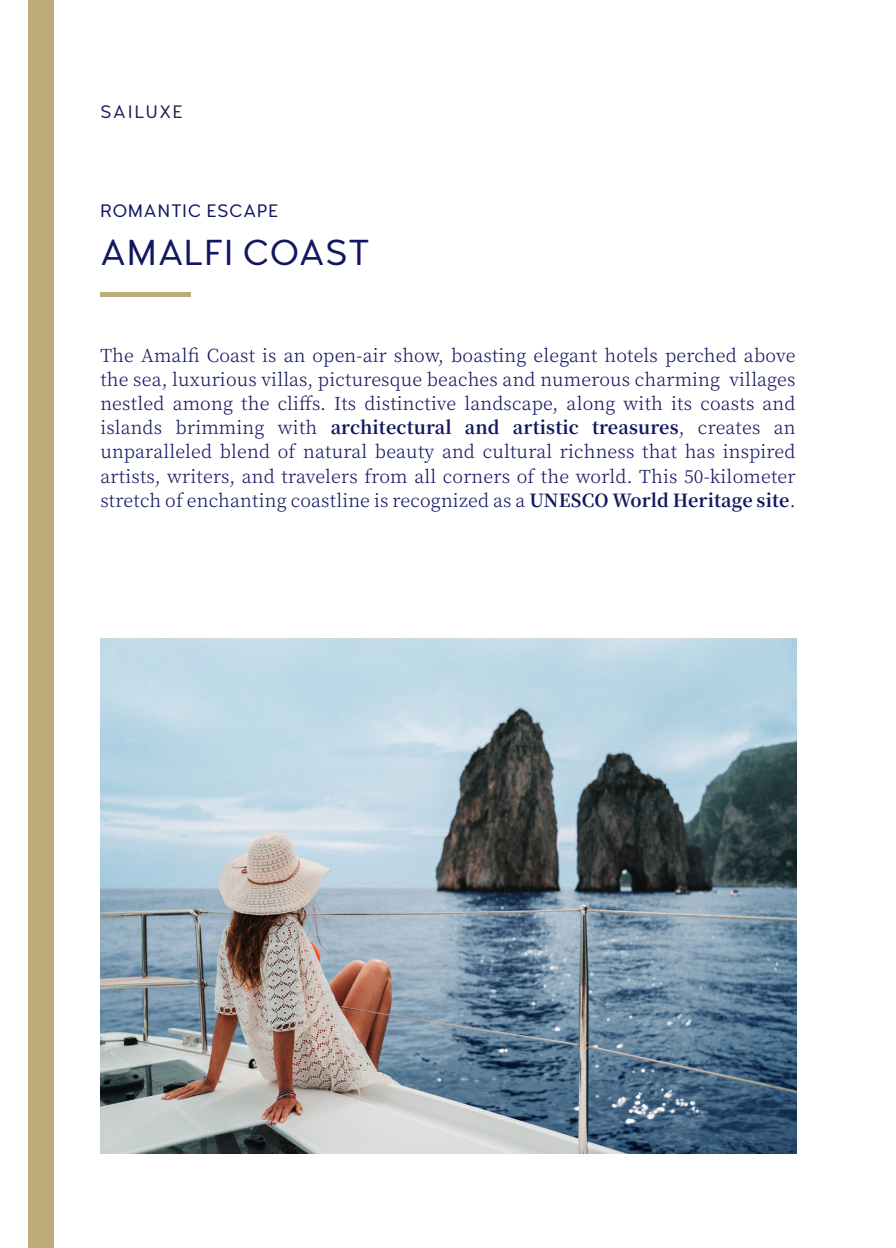
<style>
.page{position:relative;width:896px;height:1248px;background:#fff}
.page>*{position:absolute;margin:0;border:0;box-sizing:border-box;transform-origin:0 0}
.t1{font:36px "Woodford Bourne";letter-spacing:.03em;color:#121761}
.t2{font:300 18px/24px "Noto Serif TC";letter-spacing:.01em;color:#121761;text-align:justify}
.t3{font:18px "Woodford Bourne";letter-spacing:.06em;color:#121761}
.t4{font:18px "Woodford Bourne";letter-spacing:.12em;color:#212458}
.s1{font-weight:700}
</style>
<div class="page">
<div style="left:28px;top:0;width:26px;height:1247px;background:#bdab78"></div>
<img style="left:100px;top:638px;width:697px;height:515px">
<div style="left:100px;top:292px;width:91px;height:5px;background:#bdab78"></div>
<p class="t4" style="left:100px;top:101px;width:84px">SAILUXE</p>
<p class="t3" style="left:100px;top:200px;width:179px">ROMANTIC ESCAPE</p>
<p class="t1" style="left:100px;top:231px;width:270px">AMALFI COAST</p>
<p class="t2" style="left:100px;top:344px;width:697px">The Amalfi Coast is an open-air show, boasting elegant hotels perched above the sea, luxurious villas, picturesque beaches and numerous charming villages nestled among the cliffs. Its distinctive landscape, along with its coasts and islands brimming with <span class="s1">architectural and artistic treasures</span>, creates an unparalleled blend of natural beauty and cultural richness that has inspired artists, writers, and travelers from all corners of the world. This 50-kilometer stretch of enchanting coastline is recognized as a <span class="s1">UNESCO World Heritage site</span>.</p>
</div>
